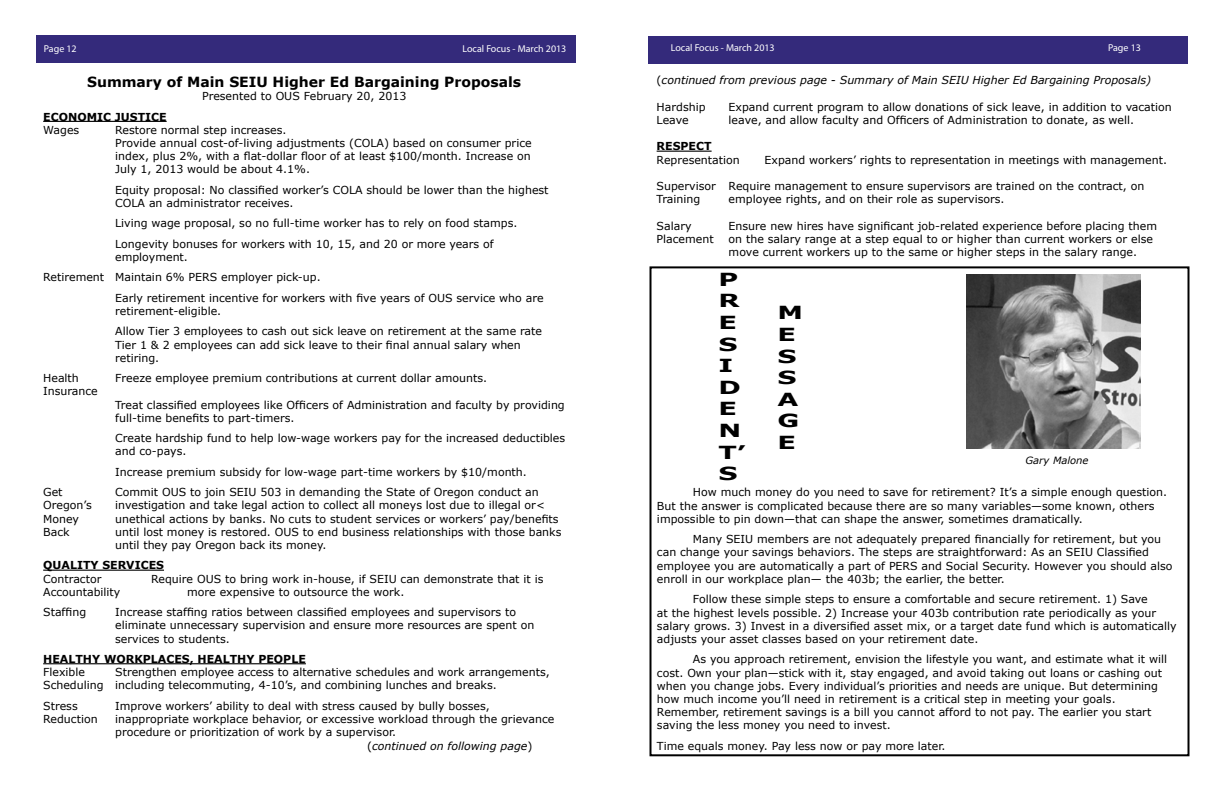
<style>
.page{position:relative;width:1224px;height:792px;background:#fff}
.page>*{position:absolute;margin:0;border:0;box-sizing:border-box;transform-origin:0 0}
.t1{font:700 18px/21.6px "Verdana";color:#000;scale:1.5 1}
.t2{font:700 14px "Verdana";color:#000}
.t3{font:11px/13.2px "Verdana";color:#000}
.t4{font:italic 11px "Verdana";color:#000}
.t5{font:700 11px "Verdana";color:#000}
.t6{font:10px "Myriad Pro";color:#fff}
.t7{font:italic 10px "Verdana";color:#000}
.s1{font-style:normal}
</style>
<div class="page">
<div style="left:36px;top:35px;width:540px;height:28px;background:#342a7b"></div>
<div style="left:648px;top:36px;width:540px;height:28px;background:#342a7b"></div>
<hr style="left:43px;top:121px;width:124px;height:1px;background:#000">
<hr style="left:43px;top:570px;width:121px;height:1px;background:#000">
<hr style="left:43px;top:663px;width:263px;height:1px;background:#000">
<hr style="left:657px;top:151px;width:55px;height:1px;background:#000">
<img style="left:966px;top:274px;width:175px;height:175px">
<div style="left:650px;top:266px;width:540px;height:490px;border:2px solid #000"></div>
<p class="t6" style="left:44px;top:42px;width:34px">Page 12</p>
<p class="t6" style="left:463px;top:42px;width:105px">Local Focus - March 2013</p>
<p class="t6" style="left:671px;top:41px;width:105px">Local Focus - March 2013</p>
<p class="t6" style="left:1108px;top:41px;width:34px">Page 13</p>
<p class="t2" style="left:87px;top:72px;width:436px">Summary of Main SEIU Higher Ed Bargaining Proposals</p>
<p class="t3" style="left:202px;top:90px;width:206px">Presented to OUS February 20, 2013</p>
<p class="t5" style="left:43px;top:109px;width:125px">ECONOMIC JUSTICE</p>
<p class="t3" style="left:43px;top:123px;width:38px">Wages</p>
<p class="t3" style="left:115px;top:123px;width:418px">Restore normal step increases.<br>Provide annual cost-of-living adjustments (COLA) based on consumer price index, plus 2%, with a flat-dollar floor of at least $100/month. Increase on July 1, 2013 would be about 4.1%.</p>
<p class="t3" style="left:115px;top:183px;width:435px">Equity proposal: No classified worker’s COLA should be lower than the highest<br>COLA an administrator receives.</p>
<p class="t3" style="left:115px;top:213px;width:404px;line-height:20.4px">Living wage proposal, so no full-time worker has to rely on food stamps.<br>Longevity bonuses for workers with 10, 15, and 20 or more years of</p>
<p class="t3" style="left:115px;top:250px;width:74px">employment.</p>
<p class="t3" style="left:43px;top:271px;width:279px">Retirement Maintain 6% PERS employer pick-up.</p>
<p class="t3" style="left:115px;top:291px;width:430px">Early retirement incentive for workers with five years of OUS service who are</p>
<p class="t3" style="left:115px;top:301px;width:428px;line-height:20.4px">retirement-eligible.<br>Allow Tier 3 employees to cash out sick leave on retirement at the same rate</p>
<p class="t3" style="left:115px;top:338px;width:407px">Tier 1 &amp; 2 employees can add sick leave to their final annual salary when retiring.</p>
<p class="t3" style="left:43px;top:372px;width:37px">Health</p>
<p class="t3" style="left:115px;top:372px;width:373px">Freeze employee premium contributions at current dollar amounts.</p>
<p class="t3" style="left:43px;top:385px;width:56px">Insurance</p>
<p class="t3" style="left:115px;top:398px;width:451px">Treat classified employees like Officers of Administration and faculty by providing full-time benefits to part-timers.</p>
<p class="t3" style="left:115px;top:432px;width:451px">Create hardship fund to help low-wage workers pay for the increased deductibles and co-pays.</p>
<p class="t3" style="left:115px;top:465px;width:413px">Increase premium subsidy for low-wage part-time workers by $10/month.</p>
<p class="t3" style="left:43px;top:486px;width:21px">Get</p>
<p class="t3" style="left:115px;top:486px;width:425px">Commit OUS to join SEIU 503 in demanding the State of Oregon conduct an</p>
<p class="t3" style="left:43px;top:499px;width:50px">Oregon’s</p>
<p class="t3" style="left:115px;top:499px;width:431px">investigation and take legal action to collect all moneys lost due to illegal or&lt;</p>
<p class="t3" style="left:43px;top:512px;width:37px">Money</p>
<p class="t3" style="left:115px;top:512px;width:445px">unethical actions by banks. No cuts to student services or workers’ pay/benefits</p>
<p class="t3" style="left:43px;top:525px;width:28px">Back</p>
<p class="t3" style="left:115px;top:525px;width:448px">until lost money is restored. OUS to end business relationships with those banks until they pay Oregon back its money.</p>
<p class="t5" style="left:43px;top:558px;width:122px">QUALITY SERVICES</p>
<p class="t3" style="left:43px;top:572px;width:60px">Contractor</p>
<p class="t3" style="left:151px;top:572px;width:394px">Require OUS to bring work in-house, if SEIU can demonstrate that it is</p>
<p class="t3" style="left:43px;top:585px;width:79px">Accountability</p>
<p class="t3" style="left:187px;top:585px;width:219px">more expensive to outsource the work.</p>
<p class="t3" style="left:43px;top:606px;width:45px">Staffing</p>
<p class="t3" style="left:115px;top:606px;width:421px">Increase staffing ratios between classified employees and supervisors to eliminate unnecessary supervision and ensure more resources are spent on services to students.</p>
<p class="t5" style="left:43px;top:651px;width:264px">HEALTHY WORKPLACES, HEALTHY PEOPLE</p>
<p class="t3" style="left:43px;top:666px;width:43px">Flexible</p>
<p class="t4" style="left:657px;top:73px;width:496px"><span class="s1">(</span>continued from previous page - Summary of Main SEIU Higher Ed Bargaining Proposals)</p>
<p class="t3" style="left:657px;top:100px;width:50px">Hardship</p>
<p class="t3" style="left:729px;top:100px;width:445px">Expand current program to allow donations of sick leave, in addition to vacation</p>
<p class="t3" style="left:657px;top:113px;width:34px">Leave</p>
<p class="t3" style="left:729px;top:113px;width:407px">leave, and allow faculty and Officers of Administration to donate, as well.</p>
<p class="t5" style="left:657px;top:139px;width:56px">RESPECT</p>
<p class="t3" style="left:657px;top:153px;width:85px">Representation</p>
<p class="t3" style="left:765px;top:153px;width:404px">Expand workers’ rights to representation in meetings with management.</p>
<p class="t3" style="left:657px;top:179px;width:489px">Supervisor Require management to ensure supervisors are trained on the contract, on<br>Training</p>
<p class="t3" style="left:729px;top:192px;width:278px">employee rights, and on their role as supervisors.</p>
<p class="t3" style="left:657px;top:219px;width:36px">Salary</p>
<p class="t3" style="left:729px;top:219px;width:430px">Ensure new hires have significant job-related experience before placing them</p>
<p class="t3" style="left:657px;top:232px;width:59px">Placement</p>
<p class="t3" style="left:729px;top:232px;width:426px">on the salary range at a step equal to or higher than current workers or else move current workers up to the same or higher steps in the salary range.</p>
<h1 class="t1" style="left:719px;top:268px;width:20px">P<br>R<br>E<br>S<br>I<br>D<br>E<br>N<br>T’<br>S</h1>
<h1 class="t1" style="left:777px;top:302px;width:19px">M<br>E<br>S<br>S<br>A<br>G<br>E</h1>
<p class="t7" style="left:1026px;top:454px;width:64px">Gary Malone</p>
<p class="t3" style="left:657px;top:486px;width:512px;text-indent:36px">How much money do you need to save for retirement? It’s a simple enough question.<br>But the answer is complicated because there are so many variables—some known, others impossible to pin down—that can shape the answer, sometimes dramatically.</p>
<p class="t3" style="left:657px;top:533px;width:517px;text-indent:36px">Many SEIU members are not adequately prepared financially for retirement, but you can change your savings behaviors. The steps are straightforward: As an SEIU Classified employee you are automatically a part of PERS and Social Security. However you should also enroll in our workplace plan— the 403b; the earlier, the better.</p>
<p class="t3" style="left:657px;top:593px;width:521px;text-indent:36px">Follow these simple steps to ensure a comfortable and secure retirement. 1) Save<br>at the highest levels possible. 2) Increase your 403b contribution rate periodically as your salary grows. 3) Invest in a diversified asset mix, or a target date fund which is automatically adjusts your asset classes based on your retirement date.</p>
<p class="t3" style="left:657px;top:653px;width:512px;text-indent:36px">As you approach retirement, envision the lifestyle you want, and estimate what it will cost. Own your plan—stick with it, stay engaged, and avoid taking out loans or cashing out when you change jobs. Every individual’s priorities and needs are unique. But determining how much income you’ll need in retirement is a critical step in meeting your goals.<br>Remember, retirement savings is a bill you cannot afford to not pay. The earlier you start saving the less money you need to invest.</p>
<p class="t3" style="left:657px;top:739px;width:290px">Time equals money. Pay less now or pay more later.</p>
<p class="t3" style="left:43px;top:666px;width:508px;text-indent:72px">Strengthen employee access to alternative schedules and work arrangements,<br>Scheduling including telecommuting, 4-10’s, and combining lunches and breaks.</p>
<p class="t3" style="left:43px;top:699px;width:36px">Stress</p>
<p class="t3" style="left:115px;top:699px;width:376px">Improve workers’ ability to deal with stress caused by bully bosses,</p>
<p class="t3" style="left:43px;top:712px;width:56px">Reduction</p>
<p class="t3" style="left:115px;top:712px;width:441px">inappropriate workplace behavior, or excessive workload through the grievance</p>
<p class="t3" style="left:115px;top:726px;width:282px">procedure or prioritization of work by a supervisor.</p>
<p class="t4" style="left:367px;top:738px;width:167px"><span class="s1">(</span>continued on following page<span class="s1">)</span></p>
</div>
